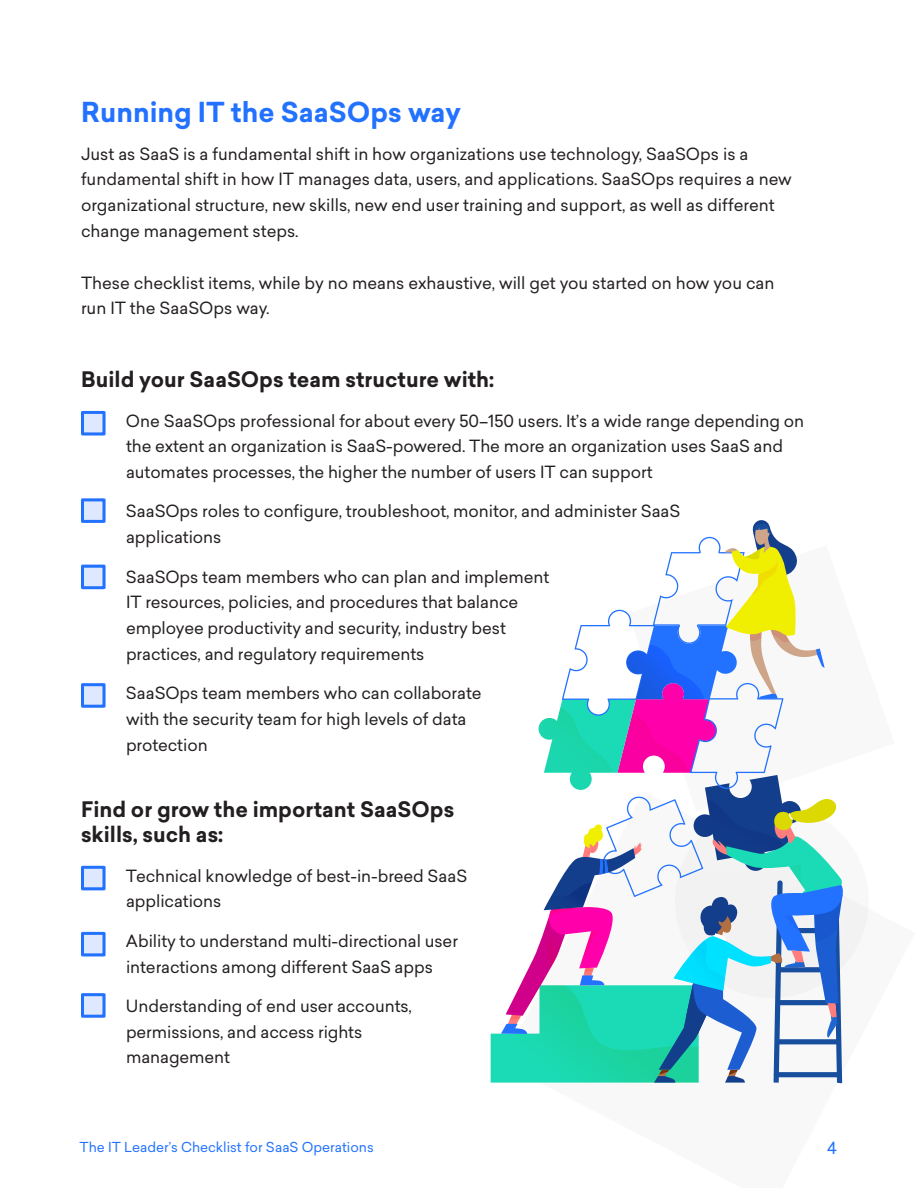
<style>
.page{position:relative;width:918px;height:1188px;background:#fff}
.page>*{position:absolute;margin:0;border:0;box-sizing:border-box;transform-origin:0 0}
.t1{font:700 27px "Sailec";color:#2272ff}
.t2{font:700 21px/25.2px "Sailec";color:#231f20}
.t3{font:16.5px/25.8px "Sailec";letter-spacing:-.005em;color:#231f20}
.t4{font:16.5px "Sailec";color:#2272ff}
.t5{font:13.5px "Sailec";color:#2272ff}
</style>
<div class="page">
<div style="left:81px;top:411px;width:24px;height:24px;background:#dee9ff"></div>
<div style="left:81px;top:411px;width:24px;height:24px;border:3px solid #2272ff"></div>
<div style="left:81px;top:498px;width:24px;height:25px;background:#dee9ff"></div>
<div style="left:81px;top:498px;width:24px;height:25px;border:3px solid #2272ff"></div>
<div style="left:81px;top:565px;width:24px;height:24px;background:#dee9ff"></div>
<div style="left:81px;top:565px;width:24px;height:24px;border:3px solid #2272ff"></div>
<div style="left:81px;top:683px;width:24px;height:25px;background:#dee9ff"></div>
<div style="left:81px;top:683px;width:24px;height:25px;border:3px solid #2272ff"></div>
<div style="left:81px;top:866px;width:24px;height:24px;background:#dee9ff"></div>
<div style="left:81px;top:866px;width:24px;height:24px;border:3px solid #2272ff"></div>
<div style="left:81px;top:932px;width:24px;height:24px;background:#dee9ff"></div>
<div style="left:81px;top:932px;width:24px;height:24px;border:3px solid #2272ff"></div>
<div style="left:81px;top:993px;width:24px;height:25px;background:#dee9ff"></div>
<div style="left:81px;top:993px;width:24px;height:25px;border:3px solid #2272ff"></div>
<svg style="left:847px;top:898px;width:21px;height:64px"></svg>
<svg style="left:491px;top:520px;width:356px;height:564px"></svg>
<p class="t1" style="left:81px;top:93px;width:381px">Running IT the SaaSOps way</p>
<p class="t3" style="left:81px;top:140px;width:712px">Just as SaaS is a fundamental shift in how organizations use technology, SaaSOps is a fundamental shift in how IT manages data, users, and applications. SaaSOps requires a new organizational structure, new skills, new end user training and support, as well as different change management steps.</p>
<p class="t3" style="left:81px;top:269px;width:695px">These checklist items, while by no means exhaustive, will get you started on how you can run IT the SaaSOps way.</p>
<p class="t2" style="left:81px;top:367px;width:415px">Build your SaaSOps team structure with:</p>
<p class="t3" style="left:126px;top:407px;width:680px">One SaaSOps professional for about every 50–150 users. It’s a wide range depending on the extent an organization is SaaS-powered. The more an organization uses SaaS and automates processes, the higher the number of users IT can support</p>
<p class="t3" style="left:126px;top:498px;width:556px">SaaSOps roles to configure, troubleshoot, monitor, and administer SaaS applications</p>
<p class="t3" style="left:126px;top:563px;width:425px">SaaSOps team members who can plan and implement IT resources, policies, and procedures that balance employee productivity and security, industry best practices, and regulatory requirements</p>
<p class="t3" style="left:126px;top:680px;width:357px">SaaSOps team members who can collaborate with the security team for high levels of data protection</p>
<p class="t2" style="left:81px;top:797px;width:375px">Find or grow the important SaaSOps skills, such as:</p>
<p class="t3" style="left:126px;top:863px;width:343px">Technical knowledge of best-in-breed SaaS applications</p>
<p class="t3" style="left:126px;top:928px;width:333px">Ability to understand multi-directional user interactions among different SaaS apps</p>
<p class="t3" style="left:126px;top:993px;width:287px">Understanding of end user accounts, permissions, and access rights management</p>
<p class="t5" style="left:80px;top:1137px;width:296px">The IT Leader’s Checklist for SaaS Operations</p>
<p class="t4" style="left:827px;top:1136px;width:11px">4</p>
</div>
